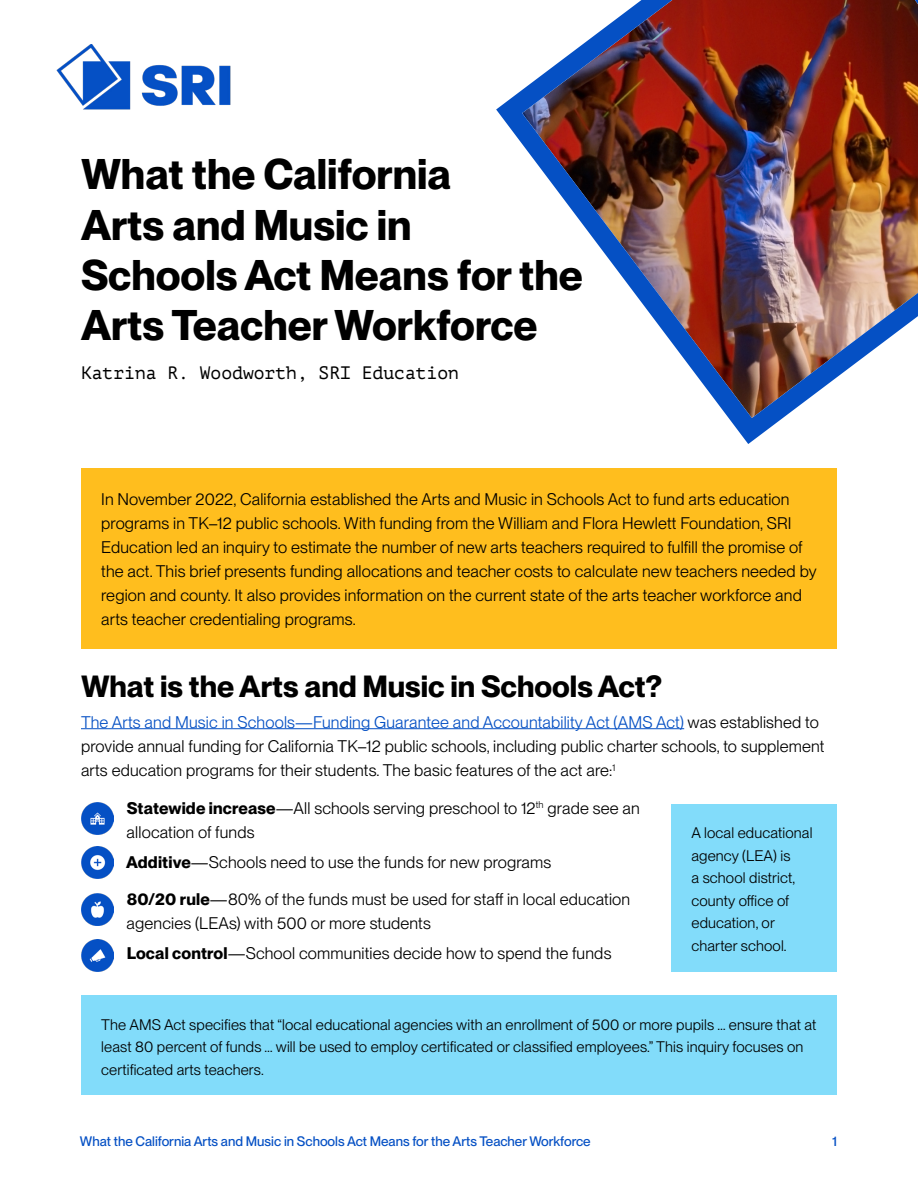
<style>
.page{position:relative;width:918px;height:1188px;background:#fff}
.page>*{position:absolute;margin:0;border:0;box-sizing:border-box;transform-origin:0 0}
.First_Page_Title{font:700 42px/50.4px "PP Neue Montreal";color:#000}
.Heading_1{font:700 30px "PP Neue Montreal";color:#000}
.First_Page_Authors{font:18px "PT Mono";color:#000}
.Body{font:16.5px/24px "PP Neue Montreal";letter-spacing:.01em;color:#000}
.sidebar_text{font:15px/22.5px "PP Neue Montreal";letter-spacing:.01em;color:#000}
.t1{font:500 13.5px "PP Neue Montreal";color:#0550c4}
.s1{color:#0550c4}
.s2{font-weight:700}
</style>
<div class="page">
<img style="left:56px;top:45px;width:175px;height:65px">
<div style="left:81px;top:469px;width:756px;height:180px;background:#ffbe1e"></div>
<hr style="left:81px;top:728px;width:603px;height:1px;background:#0550c4">
<img style="left:81px;top:803px;width:32px;height:32px">
<img style="left:81px;top:847px;width:32px;height:32px">
<img style="left:81px;top:893px;width:32px;height:33px">
<img style="left:81px;top:939px;width:32px;height:32px">
<img style="left:496px;top:0;width:422px;height:444px">
<div style="left:671px;top:804px;width:166px;height:167px;background:#82dcfa"></div>
<div style="left:81px;top:995px;width:756px;height:100px;background:#82dcfa"></div>
<p class="First_Page_Title" style="left:81px;top:150px;width:503px">What the California<br>Arts and Music in<br>Schools Act Means for the<br>Arts Teacher Workforce</p>
<p class="First_Page_Authors" style="left:81px;top:363px;width:380px">Katrina R. Woodworth, SRI Education</p>
<p class="Body" style="left:101px;top:487px;width:717px">In November 2022, California established the Arts and Music in Schools Act to fund arts education programs in TK–12 public schools. With funding from the William and Flora Hewlett Foundation, SRI Education led an inquiry to estimate the number of new arts teachers required to fulfill the promise of the act. This brief presents funding allocations and teacher costs to calculate new teachers needed by region and county. It also provides information on the current state of the arts teacher workforce and arts teacher credentialing programs.</p>
<p class="Heading_1" style="left:81px;top:669px;width:582px">What is the Arts and Music in Schools Act?</p>
<p class="Body" style="left:81px;top:710px;width:745px"><span class="s1">The Arts and Music in Schools—Funding Guarantee and Accountability Act (AMS Act)</span> was established to provide annual funding for California TK–12 public schools, including public charter schools, to supplement arts education programs for their students. The basic features of the act are:<sup>1</sup></p>
<p class="Body" style="left:127px;top:796px;width:515px"><span class="s2">Statewide increase</span>—All schools serving preschool to 12<sup>th</sup> grade see an allocation of funds</p>
<p class="Body" style="left:126px;top:851px;width:427px"><span class="s2">Additive</span>—Schools need to use the funds for new programs</p>
<p class="Body" style="left:127px;top:887px;width:505px"><span class="s2">80/20 rule</span>—80% of the funds must be used for staff in local education agencies (LEAs) with 500 or more students</p>
<p class="Body" style="left:127px;top:941px;width:486px"><span class="s2">Local control</span>—School communities decide how to spend the funds</p>
<p class="sidebar_text" style="left:691px;top:822px;width:123px">A local educational agency (LEA) is<br>a school district, county office of education, or charter school.</p>
<p class="sidebar_text" style="left:101px;top:1013px;width:717px">The AMS Act specifies that “local educational agencies with an enrollment of 500 or more pupils … ensure that at least 80 percent of funds … will be used to employ certificated or classified employees.” This inquiry focuses on certificated arts teachers.</p>
<p class="t1" style="left:80px;top:1134px;width:512px">What the California Arts and Music in Schools Act Means for the Arts Teacher Workforce</p>
<p class="t1" style="left:832px;top:1134px;width:6px">1</p>
</div>
